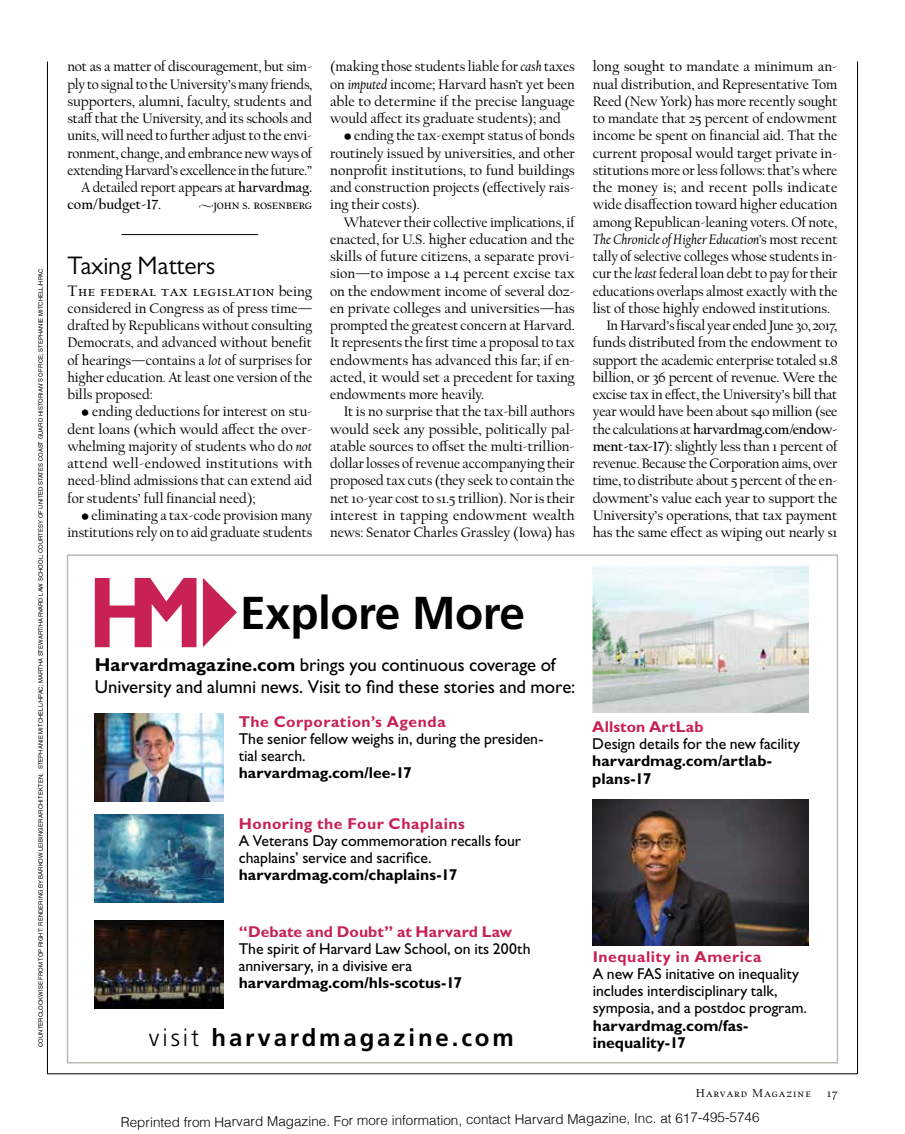
<style>
.page{position:relative;width:905px;height:1134px;background:#fff}
.page>*{position:absolute;margin:0;border:0;box-sizing:border-box;transform-origin:0 0}
.t1{font:700 46.05px "Frutiger LT Std";letter-spacing:-.01em;color:#000}
.t2{font:25.5px "Gill Sans MT Std";letter-spacing:-.005em;color:#000}
.t3{font:700 24px "Frutiger LT Std";letter-spacing:.12em;color:#000}
.t4{font:18.75px/22.5px "Gill Sans Std";letter-spacing:-.005em;color:#000}
.t5{font:15.75px/17.2px "Gill Sans Std";letter-spacing:-.005em;color:#000}
.t6{font:700 15.75px/17.2px "Gill Sans Std";color:#000}
.t7{font:700 15.75px "Gill Sans Std";letter-spacing:.03em;color:#c82254}
.t8{font:15.75px "Cal Harvard";letter-spacing:.03em;color:#000}
.t9{font:700 15.75px "Gill Sans Std";letter-spacing:.005em;color:#c82254}
.t10{font:700 15.75px "Gill Sans Std";letter-spacing:.01em;color:#c82254}
.t11{font:14.25px/17.2px "Cal Harvard";letter-spacing:-.005em;color:#000;text-align:justify}
.t12{font:700 14.25px "Cal Harvard";letter-spacing:-.015em;color:#000}
.t13{font:14.25px "Cal Harvard";letter-spacing:-.025em;color:#000}
.t14{font:italic 14.25px "Cal Harvard";letter-spacing:-.01em;color:#000}
.t15{font:300 13.5px "Helvetica";color:#000}
.t16{font:12px "Cal Harvard";letter-spacing:.1em;color:#000}
.t17{font:6px "Helvetica LT Std";letter-spacing:.02em;color:#000}
.s1{font-weight:700}
.s2{font-weight:400}
.s3{font-size:14.25px}
.s4{font-style:italic}
.s5{font-size:12px}
.s6{font-style:normal}
.s7{font-weight:300}
</style>
<div class="page">
<hr style="left:47px;top:62px;width:1px;height:1012px;background:#000">
<hr style="left:857px;top:62px;width:1px;height:1012px;background:#000">
<hr style="left:47px;top:1074px;width:810px;height:1px;background:#000">
<svg style="left:95px;top:578px;width:101px;height:69px"></svg>
<svg style="left:203px;top:578px;width:34px;height:69px"></svg>
<img style="left:593px;top:566px;width:215px;height:146px">
<hr style="left:122px;top:234px;width:136px;height:1px;background:#000">
<img style="left:94px;top:815px;width:130px;height:88px">
<img style="left:94px;top:713px;width:130px;height:88px">
<img style="left:94px;top:920px;width:130px;height:88px">
<img style="left:593px;top:799px;width:215px;height:147px">
<p class="t17" style="left:37px;top:1047px;width:780px;rotate:-90deg">COUNTERCLOCKWISE FROM TOP RIGHT: RENDERING BY BARKOW LEIBINGER ARCHITEKTEN; STEPHANIE MITCHELL/HPAC; MARTHA STEWART/HARVARD LAW SCHOOL; COURTESY OF UNITED STATES COAST GUARD HISTORIAN’S OFFICE; STEPHANIE MITCHELL/HPAC</p>
<p class="t11" style="left:68px;top:59px;width:246px">not as a matter of discouragement, but sim-</p>
<p class="t11" style="left:68px;top:76px;width:246px">ply to signal to the University’s many friends,</p>
<p class="t11" style="left:68px;top:93px;width:246px">supporters, alumni, faculty, students and</p>
<p class="t11" style="left:68px;top:111px;width:246px">staff that the University, and its schools and</p>
<p class="t11" style="left:68px;top:128px;width:246px">units, will need to further adjust to the envi-</p>
<p class="t11" style="left:68px;top:145px;width:247px">ronment, change, and embrance new ways of</p>
<p class="t13" style="left:68px;top:163px;width:246px">extending Harvard’s excellence in the future.”</p>
<p class="t11" style="left:81px;top:180px;width:233px">A detailed report appears at <span class="s1">harvardmag.</span></p>
<p class="t12" style="left:68px;top:197px;width:95px">com/budget-17<span class="s2">.</span></p>
<p class="t11" style="left:199px;top:197px;width:115px">❖john s. rosenberg</p>
<h2 class="t2" style="left:68px;top:250px;width:149px">Taxing Matters</h2>
<p class="t8" style="left:68px;top:282px;width:246px">The federal tax legislation <span class="s3">being</span></p>
<p class="t11" style="left:68px;top:300px;width:246px">considered in Congress as of press time— drafted by Republicans without consulting Democrats, and advanced without benefit of hearings—contains a <span class="s4">lot</span> of surprises for higher education. At least one version of the bills proposed:</p>
<p class="t11" style="left:68px;top:404px;width:246px;text-indent:14px"><span class="s5">•</span> ending deductions for interest on stu&shy;dent loans (which would affect the over&shy;whelming majority of students who do <span class="s4">not </span>attend well-endowed institutions with need-blind admissions that can extend aid for students’ full financial need);</p>
<p class="t11" style="left:68px;top:507px;width:246px;text-align:right"><span class="s5">•</span> eliminating a tax-code provision many institutions rely on to aid graduate students</p>
<p class="t11" style="left:330px;top:59px;width:246px">(making those students liable for <span class="s4">cash</span> taxes on <span class="s4">imputed</span> income; Harvard hasn’t yet been able to determine if the precise language would affect its graduate students); and</p>
<p class="t11" style="left:330px;top:128px;width:246px;text-indent:14px"><span class="s5">•</span> ending the tax-exempt status of bonds routinely issued by universities, and other nonprofit institutions, to fund buildings and construction projects (effectively rais&shy;ing their costs).</p>
<p class="t11" style="left:330px;top:214px;width:246px;text-indent:14px">Whatever their collective implications, if enacted, for U.S. higher education and the skills of future citizens, a separate provi&shy;sion—to impose a 1.4 percent excise tax on the endowment income of several doz&shy;en private colleges and universities—has prompted the greatest concern at Harvard.<br>It represents the first time a proposal to tax endowments has advanced this far; if en&shy;acted, it would set a precedent for taxing endowments more heavily.</p>
<p class="t11" style="left:330px;top:404px;width:246px;text-indent:13px">It is no surprise that the tax-bill authors would seek any possible, politically pal&shy;atable sources to offset the multi-trillion&shy;dollar losses of revenue accompanying their proposed tax cuts (they seek to contain the net 10-year cost to $1.5 trillion). Nor is their interest in tapping endowment wealth news: Senator Charles Grassley (Iowa) has</p>
<p class="t11" style="left:592px;top:59px;width:246px">long sought to mandate a minimum an-</p>
<p class="t11" style="left:592px;top:76px;width:243px">nual distribution, and Representative Tom</p>
<p class="t11" style="left:592px;top:93px;width:246px">Reed (New York) has more recently sought</p>
<p class="t11" style="left:592px;top:111px;width:246px">to mandate that 25 percent of endowment</p>
<p class="t11" style="left:592px;top:128px;width:246px">income be spent on financial aid. That the</p>
<p class="t11" style="left:592px;top:145px;width:246px">current proposal would target private in-</p>
<p class="t11" style="left:592px;top:162px;width:246px">stitutions more or less follows: that’s where</p>
<p class="t11" style="left:592px;top:180px;width:246px">the money is; and recent polls indicate</p>
<p class="t11" style="left:592px;top:197px;width:246px">wide disaffection toward higher education</p>
<p class="t11" style="left:592px;top:214px;width:246px">among Republican-leaning voters. Of note,</p>
<p class="t14" style="left:592px;top:232px;width:246px">The Chronicle of Higher Education’<span class="s6">s most recent</span></p>
<p class="t11" style="left:592px;top:249px;width:246px">tally of selective colleges whose students in-</p>
<p class="t11" style="left:592px;top:266px;width:246px">cur the <span class="s4">least</span> federal loan debt to pay for their</p>
<p class="t11" style="left:592px;top:283px;width:246px">educations overlaps almost exactly with the</p>
<p class="t11" style="left:592px;top:300px;width:239px">list of those highly endowed institutions.</p>
<p class="t11" style="left:606px;top:318px;width:232px">In Harvard’s fiscal year ended June 30, 2017,</p>
<p class="t11" style="left:592px;top:335px;width:246px">funds distributed from the endowment to</p>
<p class="t11" style="left:592px;top:352px;width:246px">support the academic enterprise totaled $1.8</p>
<p class="t11" style="left:592px;top:369px;width:246px">billion, or 36 percent of revenue. Were the</p>
<p class="t11" style="left:592px;top:387px;width:246px">excise tax in effect, the University’s bill that</p>
<p class="t11" style="left:592px;top:404px;width:246px">year would have been about $40 million (see</p>
<p class="t12" style="left:592px;top:422px;width:246px"><span class="s2">the calculations at</span> harvardmag.com/endow-</p>
<p class="t11" style="left:592px;top:438px;width:247px"><span class="s1">ment-tax-17</span>): slightly less than 1 percent of</p>
<p class="t11" style="left:592px;top:456px;width:246px">revenue. Because the Corporation aims, over</p>
<p class="t11" style="left:592px;top:473px;width:246px">time, to distribute about 5 percent of the en-</p>
<p class="t11" style="left:592px;top:490px;width:246px">dowment’s value each year to support the</p>
<p class="t11" style="left:592px;top:507px;width:246px">University’s operations, that tax payment</p>
<p class="t11" style="left:592px;top:525px;width:246px">has the same effect as wiping out nearly $1</p>
<h1 class="t1" style="left:240px;top:586px;width:286px">Explore More</h1>
<h3 class="t4" style="left:95px;top:653px;width:482px"><span class="s1">Harvardmagazine.com</span> brings you continuous coverage of<br>University and alumni news. Visit to find these stories and more:</h3>
<p class="t7" style="left:239px;top:712px;width:208px">The Corporation’s Agenda</p>
<p class="t5" style="left:239px;top:730px;width:306px">The senior fellow weighs in, during the presiden&shy;tial search.</p>
<p class="t6" style="left:239px;top:764px;width:175px">harvardmag.com/lee-17</p>
<p class="t7" style="left:239px;top:814px;width:228px">Honoring the Four Chaplains</p>
<p class="t5" style="left:239px;top:832px;width:284px">A Veterans Day commemoration recalls four chaplains’ service and sacrifice.</p>
<p class="t6" style="left:239px;top:866px;width:220px">harvardmag.com/chaplains-17</p>
<p class="t9" style="left:239px;top:922px;width:275px">“Debate and Doubt” at Harvard Law</p>
<p class="t5" style="left:239px;top:940px;width:293px">The spirit of Harvard Law School, on its 200th anniversary, in a divisive era</p>
<p class="t6" style="left:239px;top:974px;width:225px">harvardmag.com/hls-scotus-17</p>
<h3 class="t3" style="left:149px;top:1024px;width:366px"><span class="s7">visit</span> harvardmagazine.com</h3>
<p class="t10" style="left:592px;top:717px;width:113px">Allston ArtLab</p>
<p class="t5" style="left:592px;top:735px;width:209px">Design details for the new facility</p>
<p class="t6" style="left:592px;top:752px;width:181px">harvardmag.com/artlab&shy;plans-17</p>
<p class="t7" style="left:592px;top:947px;width:170px">Inequality in America</p>
<p class="t5" style="left:592px;top:965px;width:216px">A new FAS initative on inequality includes interdisciplinary talk, symposia, and a postdoc program.</p>
<p class="t6" style="left:592px;top:1017px;width:157px">harvardmag.com/fas&shy;inequality-17</p>
<p class="t16" style="left:695px;top:1087px;width:116px">Harvard Magazine</p>
<p class="t16" style="left:827px;top:1087px;width:12px">17</p>
<p class="t15" style="left:121px;top:1108px;width:640px">Reprinted from Harvard Magazine. For more information, contact Harvard Magazine, Inc. at 617-495-5746</p>
</div>
